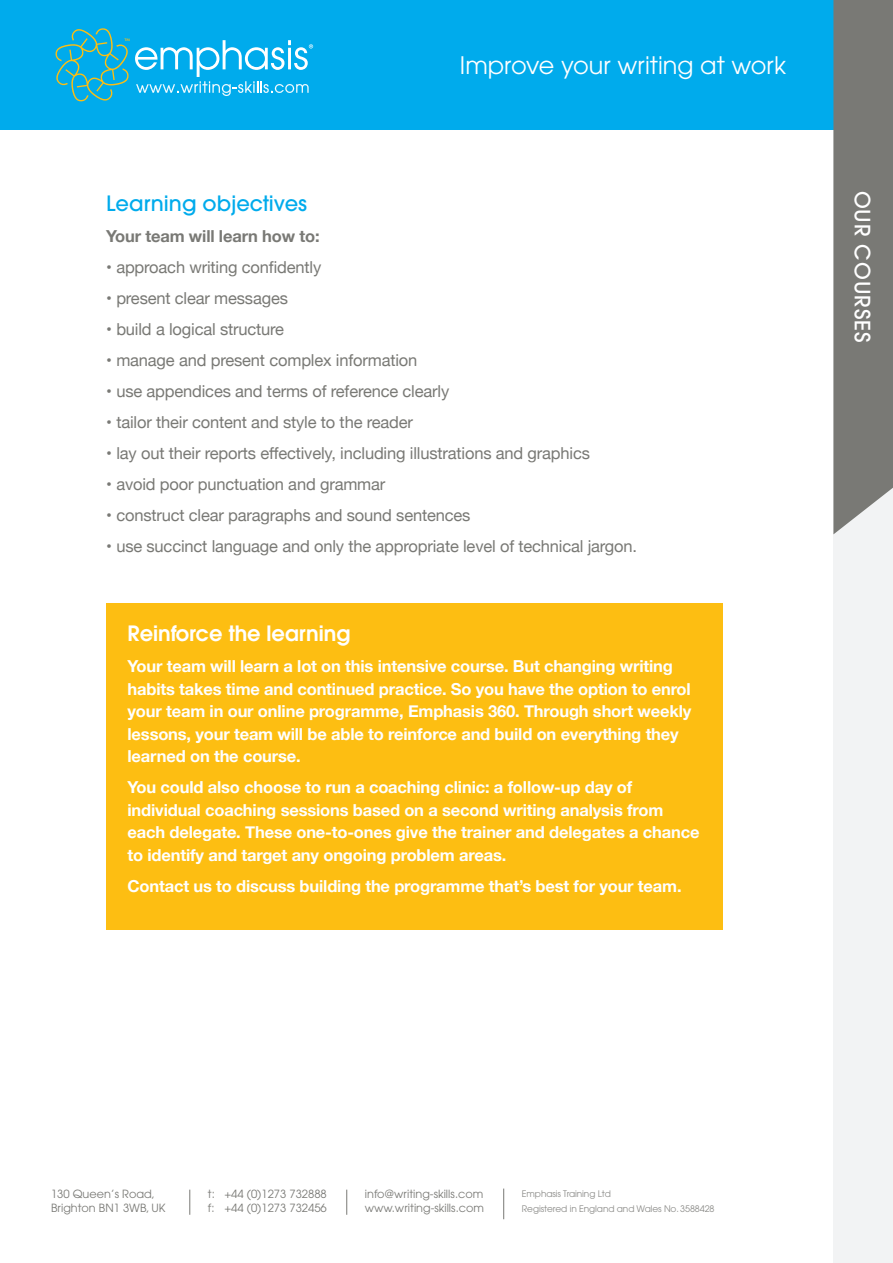
<style>
.page{position:relative;width:893px;height:1263px;background:#fff}
.page>*{position:absolute;margin:0;border:0;box-sizing:border-box;transform-origin:0 0}
.t1{font:24px "Avant Garde";color:#fff}
.t2{font:600 21px "Avant Garde";color:#fff}
.t3{font:500 21px "Avant Garde";color:#00abec}
.t4{font:500 21px "Avant Garde";letter-spacing:.05em;color:#fff}
.t5{font:700 16.5px/22.5px "Helvetica Neue";letter-spacing:-.01em;color:#fff}
.t6{font:16.5px "Helvetica Neue";letter-spacing:-.01em;color:#797975}
.t7{font:700 16.5px "Helvetica Neue";letter-spacing:-.01em;color:#797975}
.t8{font:11.25px/13.5px "Avant Garde";color:#797975}
.t9{font:9px/15px "Avant Garde";letter-spacing:-.01em;color:#8b8b88}
</style>
<div class="page">
<div style="left:833px;top:0;width:60px;height:1263px;background:#f2f3f4"></div>
<div style="left:0;top:0;width:893px;height:130px;background:#00abec"></div>
<svg style="left:190px;top:1189px;width:1px;height:26px"></svg>
<svg style="left:346px;top:1189px;width:1px;height:26px"></svg>
<hr style="left:503px;top:1188px;width:1px;height:31px;background:#797975">
<svg style="left:833px;top:0;width:60px;height:534px;background:#7f817d"></svg>
<svg style="left:55px;top:28px;width:258px;height:74px"></svg>
<div style="left:106px;top:603px;width:617px;height:326px;background:#fdbe12"></div>
<h1 class="t1" style="left:460px;top:51px;width:328px">Improve your writing at work</h1>
<p class="t3" style="left:106px;top:191px;width:202px">Learning objectives</p>
<p class="t7" style="left:106px;top:223px;width:215px">Your team will learn how to:</p>
<p class="t6" style="left:106px;top:255px;width:217px">• approach writing confidently</p>
<p class="t6" style="left:106px;top:286px;width:183px">• present clear messages</p>
<p class="t6" style="left:106px;top:317px;width:179px">• build a logical structure</p>
<p class="t6" style="left:106px;top:348px;width:313px">• manage and present complex information</p>
<p class="t6" style="left:106px;top:379px;width:344px">• use appendices and terms of reference clearly</p>
<p class="t6" style="left:106px;top:410px;width:308px">• tailor their content and style to the reader</p>
<p class="t6" style="left:106px;top:441px;width:485px">• lay out their reports effectively, including illustrations and graphics</p>
<p class="t6" style="left:106px;top:472px;width:281px">• avoid poor punctuation and grammar</p>
<p class="t6" style="left:106px;top:503px;width:366px">• construct clear paragraphs and sound sentences</p>
<p class="t6" style="left:106px;top:534px;width:532px">• use succinct language and only the appropriate level of technical jargon.</p>
<p class="t2" style="left:128px;top:620px;width:224px">Reinforce the learning</p>
<p class="t5" style="left:128px;top:655px;width:565px">Your team will learn a lot on this intensive course. But changing writing habits takes time and continued practice. So you have the option to enrol your team in our online programme, Emphasis 360. Through short weekly lessons, your team will be able to reinforce and build on everything they learned on the course.</p>
<p class="t5" style="left:128px;top:777px;width:573px">You could also choose to run a coaching clinic: a follow-up day of individual coaching sessions based on a second writing analysis from each delegate. These one-to-ones give the trainer and delegates a chance to identify and target any ongoing problem areas.</p>
<p class="t5" style="left:128px;top:875px;width:555px">Contact us to discuss building the programme that’s best for your team.</p>
<p class="t4" style="left:875px;top:191px;width:154px;rotate:90deg">OUR COURSES</p>
<p class="t8" style="left:51px;top:1187px;width:116px">130 Queen’s Road,<br>Brighton BN1 3WB, UK</p>
<p class="t8" style="left:208px;top:1187px;width:120px">t: +44 (0)1273 732888 f: +44 (0)1273 732456</p>
<p class="t8" style="left:365px;top:1187px;width:121px">info@writing-skills.com www.writing-skills.com</p>
<p class="t9" style="left:522px;top:1186px;width:194px">Emphasis Training Ltd<br>Registered in England and Wales No. 3588428</p>
</div>
